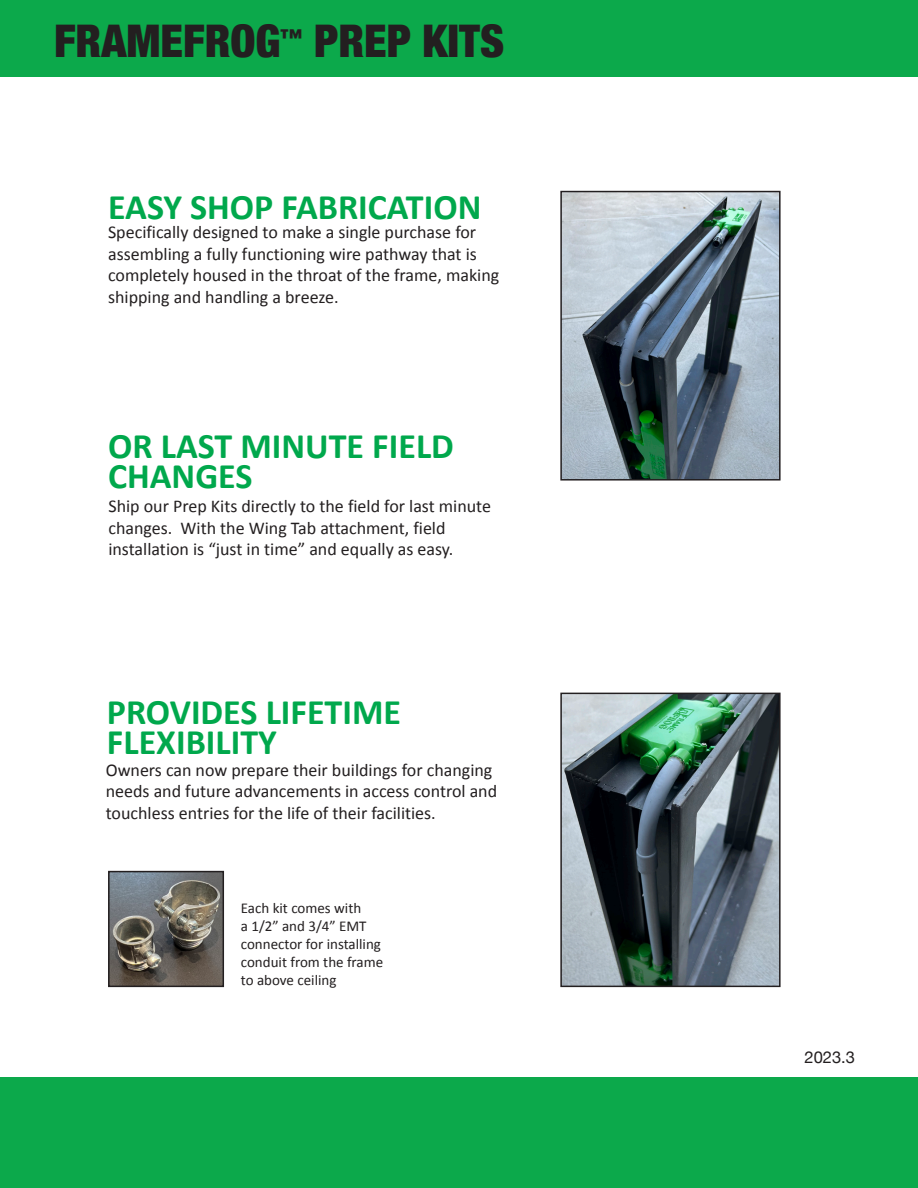
<style>
.page{position:relative;width:918px;height:1188px;background:#fff}
.page>*{position:absolute;margin:0;border:0;box-sizing:border-box;transform-origin:0 0}
.Page_Title{font:900 condensed 45px "Helvetica Neue";color:#231f20}
.t1{font:700 36px/30px "Calibri";color:#00a84c}
.t2{font:18px/21.6px "Calibri";color:#231f20}
.t3{font:16.5px "Helvetica Neue";color:#231f20}
.t4{font:15px/18px "Calibri";color:#231f20}
</style>
<div class="page">
<img style="left:111px;top:874px;width:110px;height:110px">
<div style="left:108px;top:871px;width:116px;height:116px;border:2px solid #231f20"></div>
<img style="left:563px;top:696px;width:215px;height:288px">
<div style="left:560px;top:693px;width:221px;height:294px;border:2px solid #231f20"></div>
<img style="left:563px;top:194px;width:215px;height:284px">
<div style="left:560px;top:191px;width:221px;height:290px;border:2px solid #231f20"></div>
<div style="left:0;top:1077px;width:918px;height:111px;background:#0ca94b"></div>
<div style="left:0;top:0;width:918px;height:76px;background:#0ca94b"></div>
<p class="Page_Title" style="left:54px;top:4px;width:452px">FRAMEFROG<sup>™</sup> PREP KITS</p>
<p class="t1" style="left:108px;top:192px;width:375px">EASY SHOP FABRICATION</p>
<p class="t2" style="left:108px;top:221px;width:393px">Specifically designed to make a single purchase for assembling a fully functioning wire pathway that is completely housed in the throat of the frame, making shipping and handling a breeze.</p>
<p class="t1" style="left:108px;top:431px;width:347px">OR LAST MINUTE FIELD<br>CHANGES</p>
<p class="t2" style="left:108px;top:495px;width:384px">Ship our Prep Kits directly to the field for last minute changes. With the Wing Tab attachment, field installation is “just in time” and equally as easy.</p>
<p class="t1" style="left:107px;top:697px;width:296px">PROVIDES LIFETIME<br>FLEXIBILITY</p>
<p class="t2" style="left:106px;top:759px;width:393px">Owners can now prepare their buildings for changing needs and future advancements in access control and touchless entries for the life of their facilities.</p>
<p class="t4" style="left:241px;top:899px;width:144px">Each kit comes with<br>a 1/2” and 3/4” EMT connector for installing conduit from the frame to above ceiling</p>
<p class="t3" style="left:805px;top:1046px;width:52px">2023.3</p>
</div>
